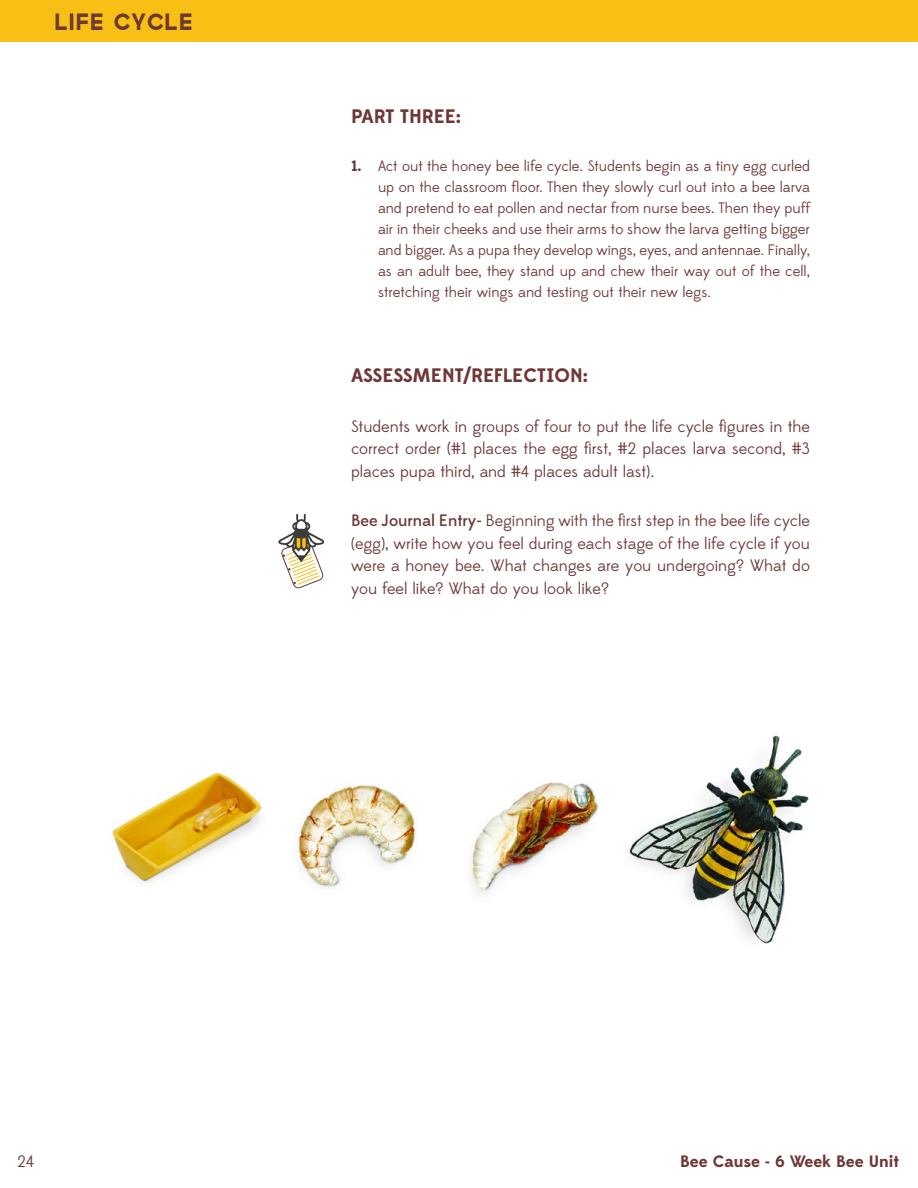
<style>
.page{position:relative;width:918px;height:1188px;background:#fff}
.page>*{position:absolute;margin:0;border:0;box-sizing:border-box;transform-origin:0 0}
.t1{font:22.5px "Governor";color:#6e3836}
.t2{font:700 19.5px "Edmondsans";color:#6e3836}
.t3{font:16.5px/22.5px "Edmondsans";color:#6e3836;text-align:justify}
.t4{font:700 16.5px "Edmondsans";color:#6e3836}
.t5{font:15px/21px "Edmondsans";color:#6e3836;text-align:justify}
.s1{font-weight:700}
.s2{font-weight:500}
</style>
<div class="page">
<div style="left:0;top:0;width:918px;height:42px;background:#f8c014"></div>
<img style="left:111px;top:735px;width:698px;height:209px">
<svg style="left:278px;top:514px;width:46px;height:74px"></svg>
<h1 class="t1" style="left:54px;top:9px;width:141px">LIFE CYCLE</h1>
<h2 class="t2" style="left:351px;top:104px;width:112px">PART THREE:</h2>
<p class="t5" style="left:378px;top:156px;width:434px;text-indent:-27px"><span class="s1">1.</span> Act out the honey bee life cycle. Students begin as a tiny egg curled up on the classroom floor. Then they slowly curl out into a bee larva and pretend to eat pollen and nectar from nurse bees. Then they puff air in their cheeks and use their arms to show the larva getting bigger and bigger. As a pupa they develop wings, eyes, and antennae. Finally, as an adult bee, they stand up and chew their way out of the cell, stretching their wings and testing out their new legs.</p>
<h2 class="t2" style="left:351px;top:363px;width:239px">ASSESSMENT/REFLECTION:</h2>
<p class="t3" style="left:351px;top:415px;width:461px">Students work in groups of four to put the life cycle figures in the correct order (#1 places the egg first, #2 places larva second, #3 places pupa third, and #4 places adult last).</p>
<p class="t3" style="left:351px;top:510px;width:461px"><span class="s2">Bee Journal Entry-</span> Beginning with the first step in the bee life cycle (egg), write how you feel during each stage of the life cycle if you were a honey bee. What changes are you undergoing? What do you feel like? What do you look like?</p>
<p class="t3" style="left:17px;top:1151px;width:18px">24</p>
<p class="t4" style="left:680px;top:1151px;width:221px">Bee Cause - 6 Week Bee Unit</p>
</div>
